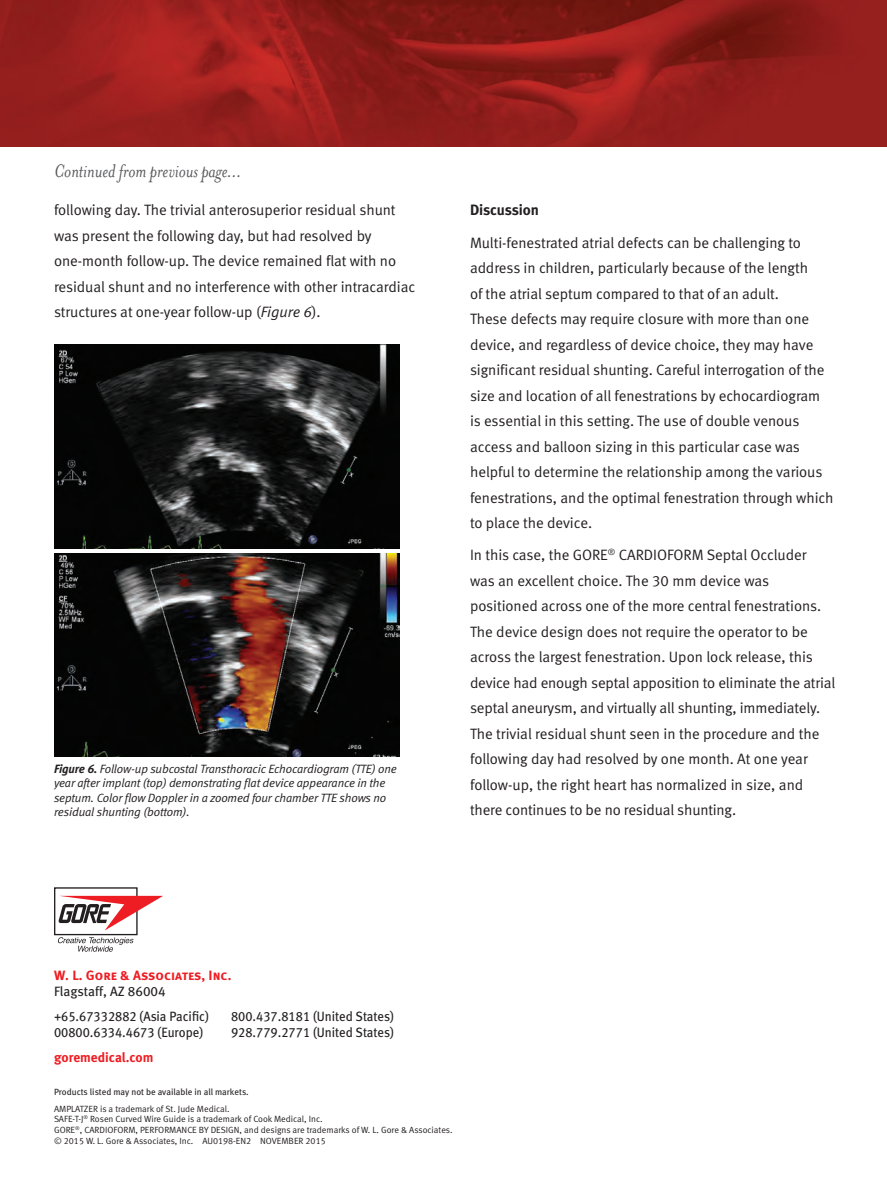
<style>
.page{position:relative;width:887px;height:1188px;background:#fff}
.page>*{position:absolute;margin:0;border:0;box-sizing:border-box;transform-origin:0 0}
.t1{font:italic 21px "Mrs Eaves";color:#57585a;scale:.9 1}
.body_text{font:15px/25.5px "Meta Normal LF";letter-spacing:-.005em;color:#231f20}
.body_text-2{font:15px "Meta Bold LF";letter-spacing:-.01em;color:#231f20}
.t2{font:13.5px "Meta Book LF";color:#231f20;scale:.95 1}
.t3{font:13.5px/16.2px "Meta Bold LF Caps";color:#ee1d23}
.t4{font:13.5px "Meta Bold LF";color:#ee1d23}
.t5{font:italic 12px/14.4px "Meta Normal LF";letter-spacing:-.01em;color:#231f20}
.Signoff{font:9px "Meta Normal LF";color:#231f20}
.t6{font:9px "Meta Book LF";color:#231f20}
.s1{font-style:italic}
.s2{font-family:"Meta Bold LF"}
.s3{font-family:"Meta Book LF";color:#231f20}
</style>
<div class="page">
<img style="left:0;top:0;width:887px;height:146px">
<div style="left:54px;top:887px;width:84px;height:48px;border:1px solid #231f20"></div>
<svg style="left:58px;top:937px;width:76px;height:15px"></svg>
<svg style="left:58px;top:896px;width:105px;height:35px"></svg>
<img style="left:54px;top:345px;width:345px;height:203px">
<img style="left:54px;top:553px;width:345px;height:204px">
<p class="t1" style="left:54px;top:160px;width:210px">Continued from previous page…</p>
<p class="body_text" style="left:54px;top:197px;width:363px">following day. The trivial anterosuperior residual shunt was present the following day, but had resolved by one-month follow-up. The device remained flat with no residual shunt and no interference with other intracardiac structures at one-year follow-up (<span class="s1">Figure 6</span>).</p>
<p class="t5" style="left:54px;top:761px;width:344px"><span class="s2">Figure 6.</span> Follow-up subcostal Transthoracic Echocardiogram (TTE) one year after implant (top) demonstrating flat device appearance in the septum. Color flow Doppler in a zoomed four chamber TTE shows no residual shunting (bottom).</p>
<p class="body_text-2" style="left:470px;top:201px;width:71px">Discussion</p>
<p class="body_text" style="left:470px;top:230px;width:365px">Multi-fenestrated atrial defects can be challenging to address in children, particularly because of the length<br>of the atrial septum compared to that of an adult.<br>These defects may require closure with more than one device, and regardless of device choice, they may have significant residual shunting. Careful interrogation of the size and location of all fenestrations by echocardiogram is essential in this setting. The use of double venous access and balloon sizing in this particular case was helpful to determine the relationship among the various fenestrations, and the optimal fenestration through which to place the device.</p>
<p class="body_text" style="left:470px;top:542px;width:367px">In this case, the GORE<sup>®</sup> CARDIOFORM Septal Occluder<br>was an excellent choice. The 30 mm device was positioned across one of the more central fenestrations.<br>The device design does not require the operator to be across the largest fenestration. Upon lock release, this device had enough septal apposition to eliminate the atrial septal aneurysm, and virtually all shunting, immediately.<br>The trivial residual shunt seen in the procedure and the following day had resolved by one month. At one year follow-up, the right heart has normalized in size, and there continues to be no residual shunting.</p>
<p class="t3" style="left:54px;top:967px;width:179px">W. L. Gore &amp; Associates, Inc.<br><span class="s3">Flagstaff, AZ 86004</span></p>
<p class="t2" style="left:54px;top:1008px;width:164px">+65.67332882 (Asia Pacific)</p>
<p class="t2" style="left:231px;top:1008px;width:173px">800.437.8181 (United States)</p>
<p class="t2" style="left:54px;top:1025px;width:158px">00800.6334.4673 (Europe)</p>
<p class="t2" style="left:231px;top:1025px;width:173px">928.779.2771 (United States)</p>
<p class="t4" style="left:54px;top:1049px;width:101px">goremedical.com</p>
<p class="t6" style="left:54px;top:1087px;width:196px">Products listed may not be available in all markets.</p>
<p class="Signoff" style="left:54px;top:1103px;width:177px">AMPLATZER is a trademark of St. Jude Medical.</p>
<p class="Signoff" style="left:54px;top:1114px;width:270px">SAFE-T-J<sup>®</sup> Rosen Curved Wire Guide is a trademark of Cook Medical, Inc.</p>
<p class="Signoff" style="left:54px;top:1125px;width:400px">GORE<sup>®</sup>, CARDIOFORM, PERFORMANCE BY DESIGN, and designs are trademarks of W. L. Gore &amp; Associates.</p>
<p class="Signoff" style="left:54px;top:1136px;width:273px">© 2015 W. L. Gore &amp; Associates, Inc. AU0198-EN2 NOVEMBER 2015</p>
</div>
